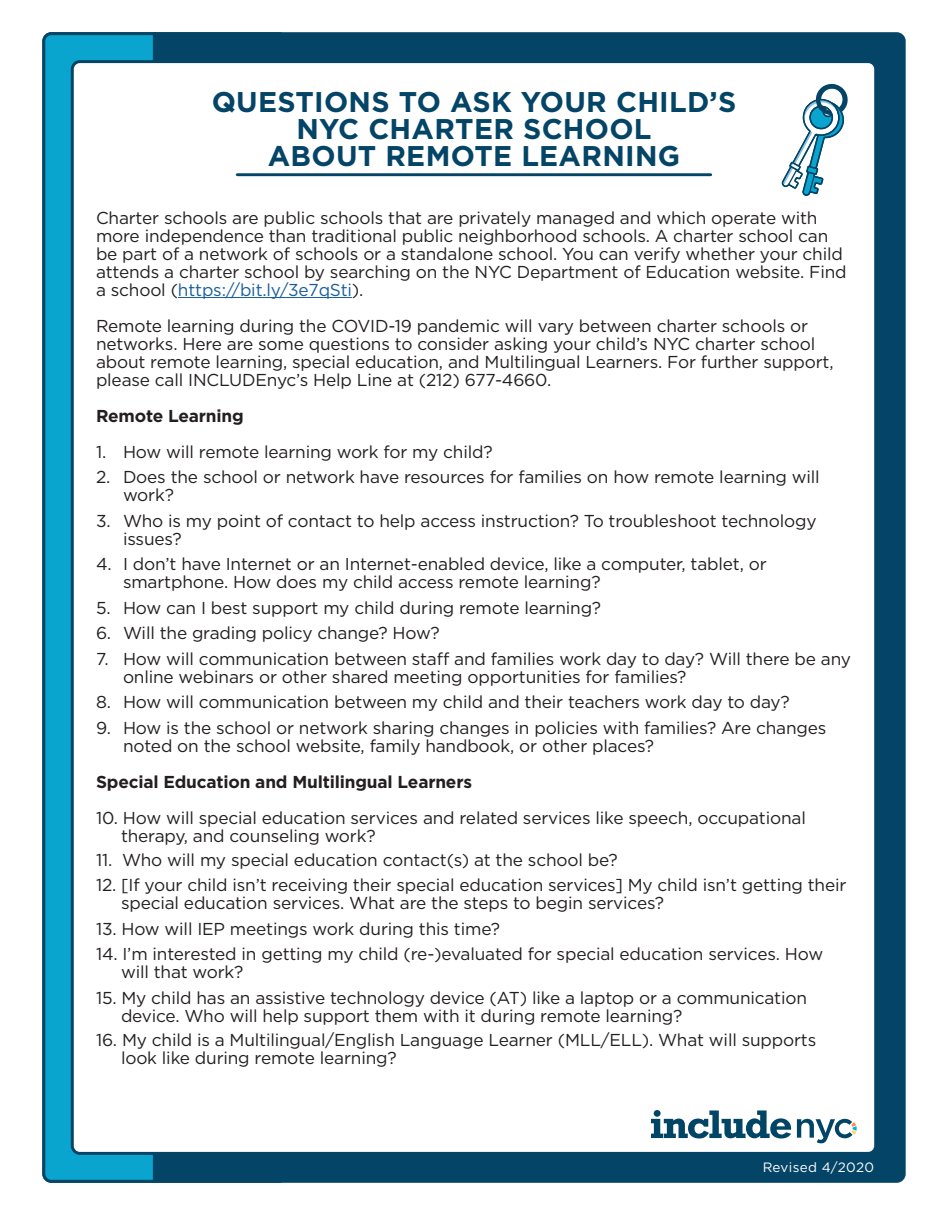
<style>
.page{position:relative;width:945px;height:1215px;background:#fff}
.page>*{position:absolute;margin:0;border:0;box-sizing:border-box;transform-origin:0 0}
.Title_-_Small{font:700 28.5px "Gotham";letter-spacing:.01em;color:#044567}
.Bulleted_List{font:17.25px/18px "Gotham";letter-spacing:-.01em;color:#231f20}
.Bulleted_List-2{font:700 17.25px "Gotham";letter-spacing:-.01em;color:#231f20}
.Revision_Date{font:13.5px "Gotham";letter-spacing:.025em;color:#fff}
.s1{color:#175d9e}
</style>
<div class="page">
<div style="left:44px;top:34px;width:860px;height:1147px;background:#044567;border-radius:8px"></div>
<div style="left:44px;top:34px;width:243px;height:1147px;background:#09a5ce;border-radius:8px"></div>
<div style="left:42px;top:32px;width:246px;height:1151px;border:3px solid #044567;border-radius:8px"></div>
<div style="left:155px;top:35px;width:190px;height:1145px;background:#044567"></div>
<hr style="left:153px;top:32px;width:3px;height:1151px;background:#044567">
<div style="left:72px;top:62px;width:804px;height:1091px;background:#fff;border-radius:8px"></div>
<hr style="left:237px;top:173px;width:474px;height:3px;background:#044567">
<svg style="left:782px;top:84px;width:66px;height:112px"></svg>
<svg style="left:651px;top:1110px;width:206px;height:33px"></svg>
<hr style="left:178px;top:297px;width:174px;height:1px;background:#175d9e">
<p class="Title_-_Small" style="left:212px;top:83px;width:526px">QUESTIONS TO ASK YOUR CHILD’S</p>
<p class="Title_-_Small" style="left:296px;top:110px;width:357px">NYC CHARTER SCHOOL</p>
<p class="Title_-_Small" style="left:268px;top:137px;width:414px">ABOUT REMOTE LEARNING</p>
<p class="Bulleted_List" style="left:96px;top:208px;width:752px">Charter schools are public schools that are privately managed and which operate with more independence than traditional public neighborhood schools. A charter school can be part of a network of schools or a standalone school. You can verify whether your child attends a charter school by searching on the NYC Department of Education website. Find a school (<span class="s1">https://bit.ly/3e7qSti</span>).</p>
<p class="Bulleted_List" style="left:96px;top:316px;width:739px">Remote learning during the COVID-19 pandemic will vary between charter schools or networks. Here are some questions to consider asking your child’s NYC charter school about remote learning, special education, and Multilingual Learners. For further support, please call INCLUDEnyc’s Help Line at (212) 677-4660.</p>
<p class="Bulleted_List-2" style="left:96px;top:404px;width:149px">Remote Learning</p>
<p class="Bulleted_List" style="left:96px;top:442px;width:398px">1. How will remote learning work for my child?</p>
<p class="Bulleted_List" style="left:123px;top:468px;width:698px;text-indent:-27px">2. Does the school or network have resources for families on how remote learning will work?</p>
<p class="Bulleted_List" style="left:123px;top:511px;width:695px;text-indent:-27px">3. Who is my point of contact to help access instruction? To troubleshoot technology issues?</p>
<p class="Bulleted_List" style="left:123px;top:555px;width:645px;text-indent:-27px">4. I don’t have Internet or an Internet-enabled device, like a computer, tablet, or smartphone. How does my child access remote learning?</p>
<p class="Bulleted_List" style="left:96px;top:598px;width:507px">5. How can I best support my child during remote learning?</p>
<p class="Bulleted_List" style="left:96px;top:624px;width:345px">6. Will the grading policy change? How?</p>
<p class="Bulleted_List" style="left:123px;top:649px;width:730px;text-indent:-27px">7. How will communication between staff and families work day to day? Will there be any online webinars or other shared meeting opportunities for families?</p>
<p class="Bulleted_List" style="left:96px;top:693px;width:695px">8. How will communication between my child and their teachers work day to day?</p>
<p class="Bulleted_List" style="left:123px;top:718px;width:705px;text-indent:-27px">9. How is the school or network sharing changes in policies with families? Are changes noted on the school website, family handbook, or other places?</p>
<p class="Bulleted_List-2" style="left:96px;top:770px;width:378px">Special Education and Multilingual Learners</p>
<p class="Bulleted_List" style="left:121px;top:808px;width:686px;text-indent:-25px">10. How will special education services and related services like speech, occupational therapy, and counseling work?</p>
<p class="Bulleted_List" style="left:96px;top:850px;width:523px">11. Who will my special education contact(s) at the school be?</p>
<p class="Bulleted_List" style="left:121px;top:876px;width:727px;text-indent:-25px">12. [If your child isn’t receiving their special education services] My child isn’t getting their special education services. What are the steps to begin services?</p>
<p class="Bulleted_List" style="left:96px;top:919px;width:405px">13. How will IEP meetings work during this time?</p>
<p class="Bulleted_List" style="left:121px;top:945px;width:704px;text-indent:-25px">14. I’m interested in getting my child (re-)evaluated for special education services. How will that work?</p>
<p class="Bulleted_List" style="left:121px;top:988px;width:688px;text-indent:-25px">15. My child has an assistive technology device (AT) like a laptop or a communication device. Who will help support them with it during remote learning?</p>
<p class="Bulleted_List" style="left:121px;top:1030px;width:697px;text-indent:-25px">16. My child is a Multilingual/English Language Learner (MLL/ELL). What will supports look like during remote learning?</p>
<p class="Revision_Date" style="left:763px;top:1159px;width:113px">Revised 4/2020</p>
</div>
